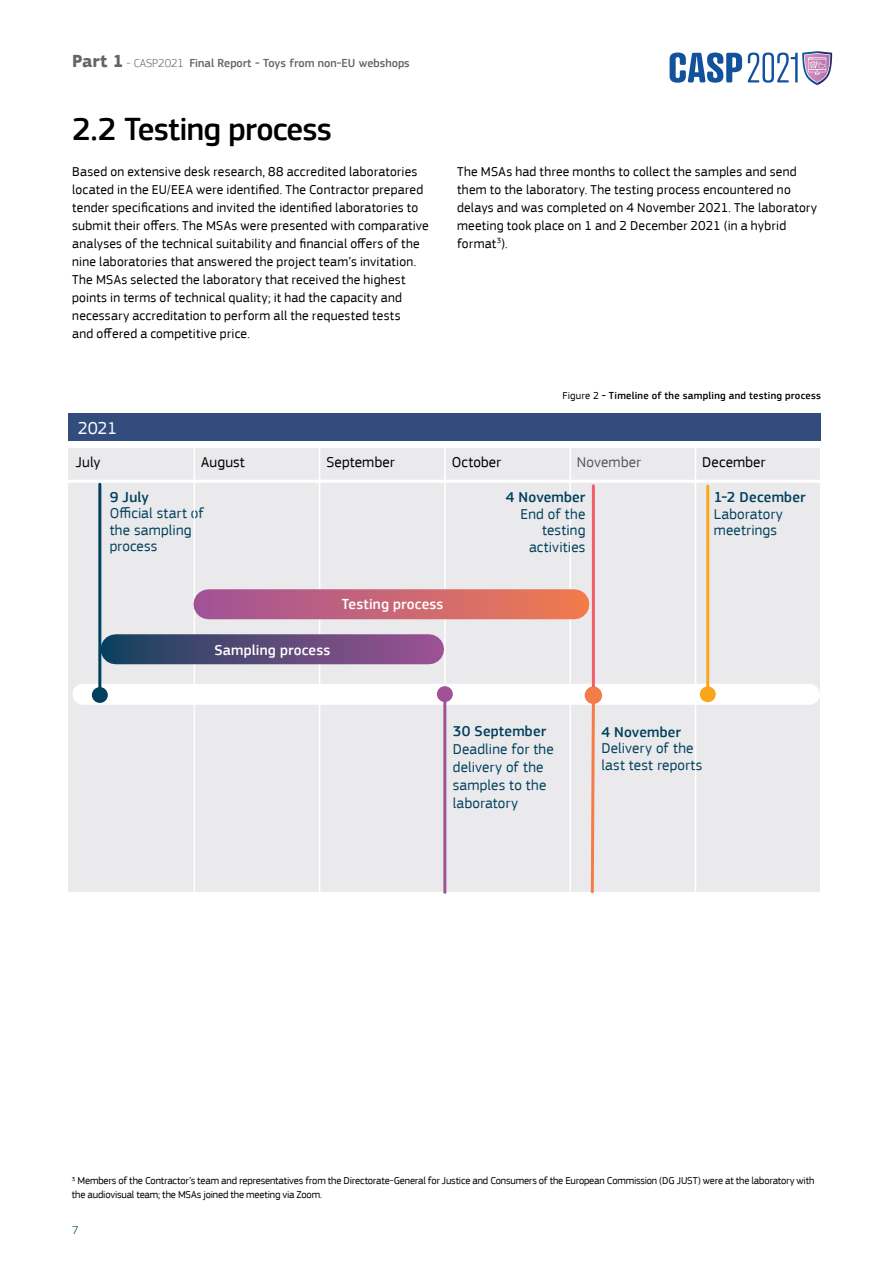
<style>
.page{position:relative;width:893px;height:1263px;background:#fff}
.page>*{position:absolute;margin:0;border:0;box-sizing:border-box;transform-origin:0 0}
._22pt_BLACK_Medium{font:500 33px "EC Square Sans Pro";letter-spacing:-.025em;color:#000}
._12pt_WHITE{font:18px "EC Square Sans Pro";color:#fff}
._8pt_BLACK{font:15px/16.5px "EC Square Sans Pro";letter-spacing:.01em;color:#02405d}
._10pt_regular_black{font:15px "EC Square Sans Pro";letter-spacing:.01em;color:#000}
._8pt_BLACK-2{font:500 15px "EC Square Sans Pro";letter-spacing:.01em;color:#fff}
._8pt_BLACK-3{font:500 15px "EC Square Sans Pro";letter-spacing:.01em;color:#02405d}
._8pt_BLACK-4{font:15px "EC Square Sans Pro";letter-spacing:.01em;color:#58595b}
._9pt_BLACK{font:13.5px/18px "EC Square Sans Pro";letter-spacing:.015em;color:#000}
.t1{font:500 12px "EC Square Sans Pro";color:#636466}
.t2{font:300 12px "EC Square Sans Pro";color:#02405d}
._7pt_BLACK{font:10.5px/13.5px "EC Square Sans Pro";letter-spacing:-.015em;color:#000}
._7pt_BLACK-2{font:500 10.5px "EC Square Sans Pro";letter-spacing:.025em;color:#000}
.s1{font-weight:700;font-size:18px}
.s2{font-weight:300}
.s3{font-weight:400}
.s4{font-weight:500}
</style>
<div class="page">
<div style="left:68px;top:448px;width:126px;height:444px;background:#eaeaed"></div>
<div style="left:194px;top:448px;width:125px;height:444px;background:#eaeaed"></div>
<div style="left:319px;top:448px;width:125px;height:444px;background:#eaeaed"></div>
<div style="left:444px;top:448px;width:125px;height:444px;background:#eaeaed"></div>
<div style="left:569px;top:448px;width:126px;height:444px;background:#eaeaed"></div>
<div style="left:695px;top:448px;width:125px;height:444px;background:#eaeaed"></div>
<div style="left:68px;top:414px;width:753px;height:27px;background:#314c7d"></div>
<div style="left:83px;top:684px;width:726px;height:21px;background:#fff"></div>
<hr style="left:194px;top:442px;width:1px;height:450px;background:#fff">
<hr style="left:319px;top:442px;width:1px;height:450px;background:#fff">
<hr style="left:444px;top:442px;width:2px;height:450px;background:#fff">
<hr style="left:569px;top:442px;width:2px;height:450px;background:#fff">
<hr style="left:695px;top:442px;width:1px;height:450px;background:#fff">
<div style="left:116px;top:634px;width:313px;height:30px;background:linear-gradient(to right,#1c425f,#9a5192)"></div>
<div style="left:208px;top:589px;width:366px;height:30px;background:linear-gradient(to right,#a45397,#ee7953)"></div>
<hr style="left:47px;top:480px;width:794px;height:3px;background:#fff">
<div style="left:92px;top:687px;width:16px;height:16px;background:#02405d;border-radius:50%"></div>
<hr style="left:98px;top:484px;width:3px;height:211px;background:#02405d">
<div style="left:437px;top:686px;width:16px;height:16px;background:#a15297;border-radius:50%"></div>
<hr style="left:443px;top:694px;width:3px;height:198px;background:#a15297">
<svg style="left:585px;top:686px;width:16px;height:16px"></svg>
<hr style="left:592px;top:486px;width:3px;height:209px;background:#f15d6b">
<div style="left:700px;top:686px;width:16px;height:16px;background:#faa61a;border-radius:50%"></div>
<hr style="left:706px;top:486px;width:3px;height:209px;background:#faa61a">
<div style="left:585px;top:688px;width:16px;height:15px;background:#f47c48;border-radius:50%"></div>
<div style="left:585px;top:687px;width:17px;height:17px;border:2px solid #f47c48;border-radius:50%"></div>
<svg style="left:589px;top:700px;width:7px;height:194px"></svg>
<svg style="left:670px;top:53px;width:72px;height:30px"></svg>
<svg style="left:748px;top:51px;width:84px;height:34px"></svg>
<p class="t1" style="left:72px;top:56px;width:339px"><span class="s1">Part 1</span> <span class="s2">- CASP2021</span> Final Report - Toys from non-EU webshops</p>
<p class="_22pt_BLACK_Medium" style="left:72px;top:109px;width:261px">2.2 Testing process</p>
<p class="_9pt_BLACK" style="left:72px;top:162px;width:358px">Based on extensive desk research, 88 accredited laboratories located in the EU/EEA were identified. The Contractor prepared tender specifications and invited the identified laboratories to submit their offers. The MSAs were presented with comparative analyses of the technical suitability and financial offers of the nine laboratories that answered the project team’s invitation.<br>The MSAs selected the laboratory that received the highest points in terms of technical quality; it had the capacity and necessary accreditation to perform all the requested tests<br>and offered a competitive price.</p>
<p class="_12pt_WHITE" style="left:78px;top:418px;width:41px">2021</p>
<p class="_9pt_BLACK" style="left:457px;top:162px;width:362px">The MSAs had three months to collect the samples and send them to the laboratory. The testing process encountered no delays and was completed on 4 November 2021. The laboratory meeting took place on 1 and 2 December 2021 (in a hybrid format<sup>3</sup>).</p>
<p class="_7pt_BLACK-2" style="left:562px;top:389px;width:260px"><span class="s3">Figure 2</span> - Timeline of the sampling and testing process</p>
<p class="_10pt_regular_black" style="left:76px;top:453px;width:26px">July</p>
<p class="_10pt_regular_black" style="left:201px;top:453px;width:45px">August</p>
<p class="_10pt_regular_black" style="left:326px;top:453px;width:70px">September</p>
<p class="_10pt_regular_black" style="left:452px;top:453px;width:51px">October</p>
<p class="_8pt_BLACK-4" style="left:577px;top:453px;width:66px">November</p>
<p class="_10pt_regular_black" style="left:702px;top:453px;width:65px">December</p>
<p class="_8pt_BLACK-3" style="left:110px;top:488px;width:41px">9 July</p>
<p class="_8pt_BLACK" style="left:110px;top:505px;width:96px">Official start of the sampling process</p>
<p class="_8pt_BLACK-2" style="left:342px;top:596px;width:103px">Testing process</p>
<p class="_8pt_BLACK-2" style="left:214px;top:641px;width:117px">Sampling process</p>
<p class="_8pt_BLACK" style="left:506px;top:489px;width:81px;text-align:right"><span class="s4">4 November<br></span>End of the testing activities</p>
<p class="_8pt_BLACK-3" style="left:714px;top:489px;width:93px">1-2 December</p>
<p class="_8pt_BLACK" style="left:714px;top:506px;width:71px">Laboratory meetrings</p>
<p class="_8pt_BLACK-3" style="left:453px;top:722px;width:95px">30 September</p>
<p class="_8pt_BLACK" style="left:453px;top:740px;width:102px;line-height:18px">Deadline for the delivery of the samples to the laboratory</p>
<p class="_8pt_BLACK" style="left:601px;top:723px;width:103px"><span class="s4">4 November<br></span>Delivery of the last test reports</p>
<p class="_7pt_BLACK" style="left:72px;top:1174px;width:744px"><sup>3</sup> Members of the Contractor’s team and representatives from the Directorate-General for Justice and Consumers of the European Commission (DG JUST) were at the laboratory with the audiovisual team; the MSAs joined the meeting via Zoom.</p>
<p class="t2" style="left:72px;top:1223px;width:8px">7</p>
</div>
